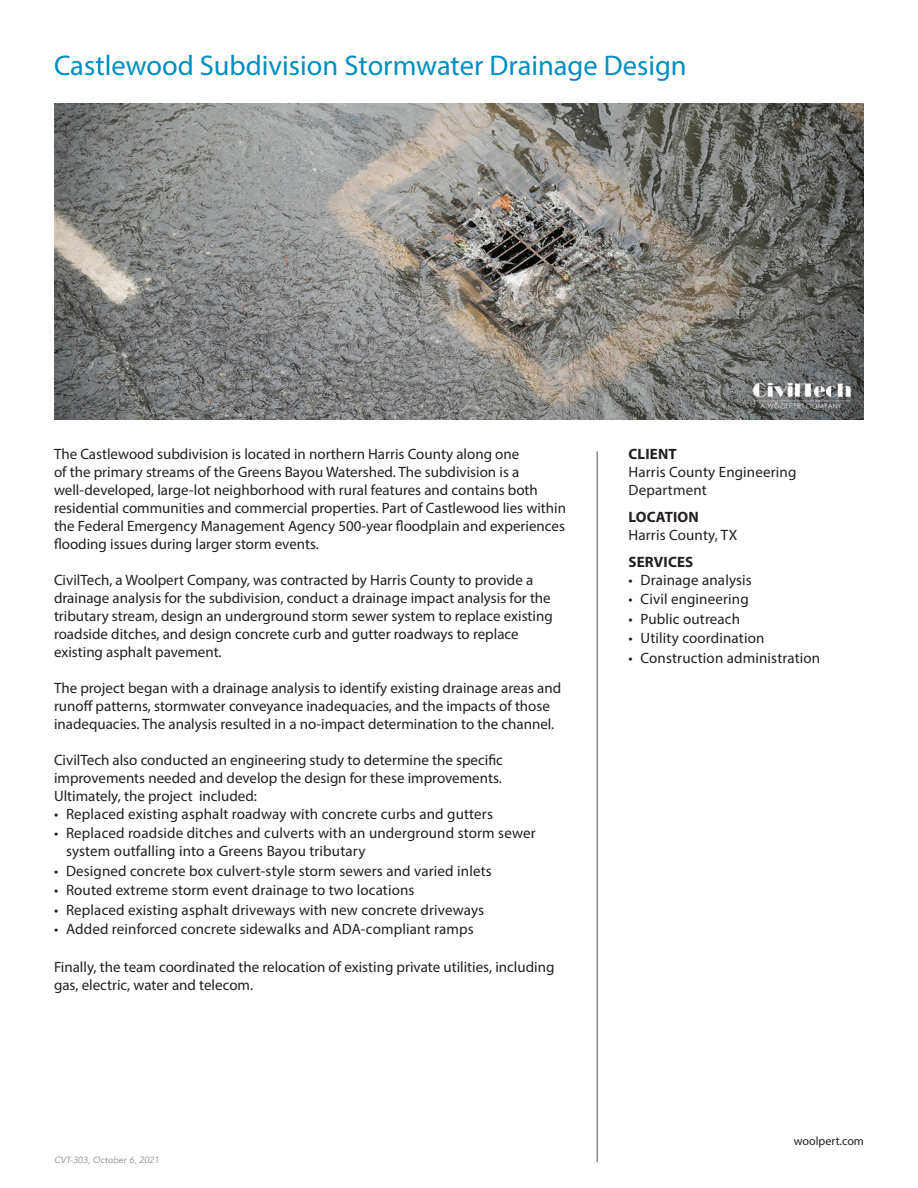
<style>
.page{position:relative;width:918px;height:1188px;background:#fff}
.page>*{position:absolute;margin:0;border:0;box-sizing:border-box;transform-origin:0 0}
.Blue_Heading_1{font:28.5px "Myriad Pro";color:#008ec1}
.Body_First_Paragraph{font:15px/18px "Myriad Pro";color:#231f20}
.Body{font:700 15px "Myriad Pro";letter-spacing:.01em;color:#231f20}
.Caption_Right_Justif{font:12px "Myriad Pro";color:#231f20}
.Version{font:italic 9px "Avenir LT Com";color:#8a8a8e}
</style>
<div class="page">
<hr style="left:596px;top:451px;width:2px;height:711px;background:#8a8a8e">
<img style="left:54px;top:104px;width:810px;height:316px">
<p class="Blue_Heading_1" style="left:54px;top:48px;width:634px">Castlewood Subdivision Stormwater Drainage Design</p>
<p class="Body_First_Paragraph" style="left:54px;top:444px;width:514px">The Castlewood subdivision is located in northern Harris County along one<br>of the primary streams of the Greens Bayou Watershed. The subdivision is a well-developed, large-lot neighborhood with rural features and contains both residential communities and commercial properties. Part of Castlewood lies within the Federal Emergency Management Agency 500-year floodplain and experiences flooding issues during larger storm events.</p>
<p class="Body_First_Paragraph" style="left:54px;top:570px;width:500px">CivilTech, a Woolpert Company, was contracted by Harris County to provide a drainage analysis for the subdivision, conduct a drainage impact analysis for the tributary stream, design an underground storm sewer system to replace existing roadside ditches, and design concrete curb and gutter roadways to replace existing asphalt pavement.</p>
<p class="Body_First_Paragraph" style="left:54px;top:678px;width:509px">The project began with a drainage analysis to identify existing drainage areas and runoff patterns, stormwater conveyance inadequacies, and the impacts of those inadequacies. The analysis resulted in a no-impact determination to the channel.</p>
<p class="Body_First_Paragraph" style="left:54px;top:750px;width:450px;text-align:justify">CivilTech also conducted an engineering study to determine the specific improvements needed and develop the design for these improvements.<br>Ultimately, the project included:</p>
<p class="Body_First_Paragraph" style="left:54px;top:804px;width:440px">• Replaced existing asphalt roadway with concrete curbs and gutters</p>
<p class="Body_First_Paragraph" style="left:66px;top:824px;width:471px;text-indent:-12px">• Replaced roadside ditches and culverts with an underground storm sewer system outfalling into a Greens Bayou tributary</p>
<p class="Body_First_Paragraph" style="left:54px;top:861px;width:439px">• Designed concrete box culvert-style storm sewers and varied inlets</p>
<p class="Body_First_Paragraph" style="left:54px;top:881px;width:362px">• Routed extreme storm event drainage to two locations</p>
<p class="Body_First_Paragraph" style="left:54px;top:900px;width:432px">• Replaced existing asphalt driveways with new concrete driveways</p>
<p class="Body_First_Paragraph" style="left:54px;top:920px;width:421px">• Added reinforced concrete sidewalks and ADA-compliant ramps</p>
<p class="Body_First_Paragraph" style="left:54px;top:957px;width:502px">Finally, the team coordinated the relocation of existing private utilities, including gas, electric, water and telecom.</p>
<p class="Version" style="left:54px;top:1155px;width:107px">CVT-303, October 6, 2021</p>
<p class="Body" style="left:629px;top:444px;width:50px">CLIENT</p>
<p class="Body_First_Paragraph" style="left:629px;top:462px;width:169px">Harris County Engineering<br>Department</p>
<p class="Body" style="left:629px;top:507px;width:72px">LOCATION</p>
<p class="Body_First_Paragraph" style="left:629px;top:525px;width:110px">Harris County, TX</p>
<p class="Body" style="left:629px;top:552px;width:66px">SERVICES</p>
<p class="Body_First_Paragraph" style="left:629px;top:570px;width:125px">• Drainage analysis</p>
<p class="Body_First_Paragraph" style="left:629px;top:590px;width:122px">• Civil engineering</p>
<p class="Body_First_Paragraph" style="left:629px;top:609px;width:113px">• Public outreach</p>
<p class="Body_First_Paragraph" style="left:629px;top:629px;width:137px">• Utility coordination</p>
<p class="Body_First_Paragraph" style="left:629px;top:648px;width:193px">• Construction administration</p>
<p class="Caption_Right_Justif" style="left:794px;top:1133px;width:72px">woolpert.com</p>
</div>
